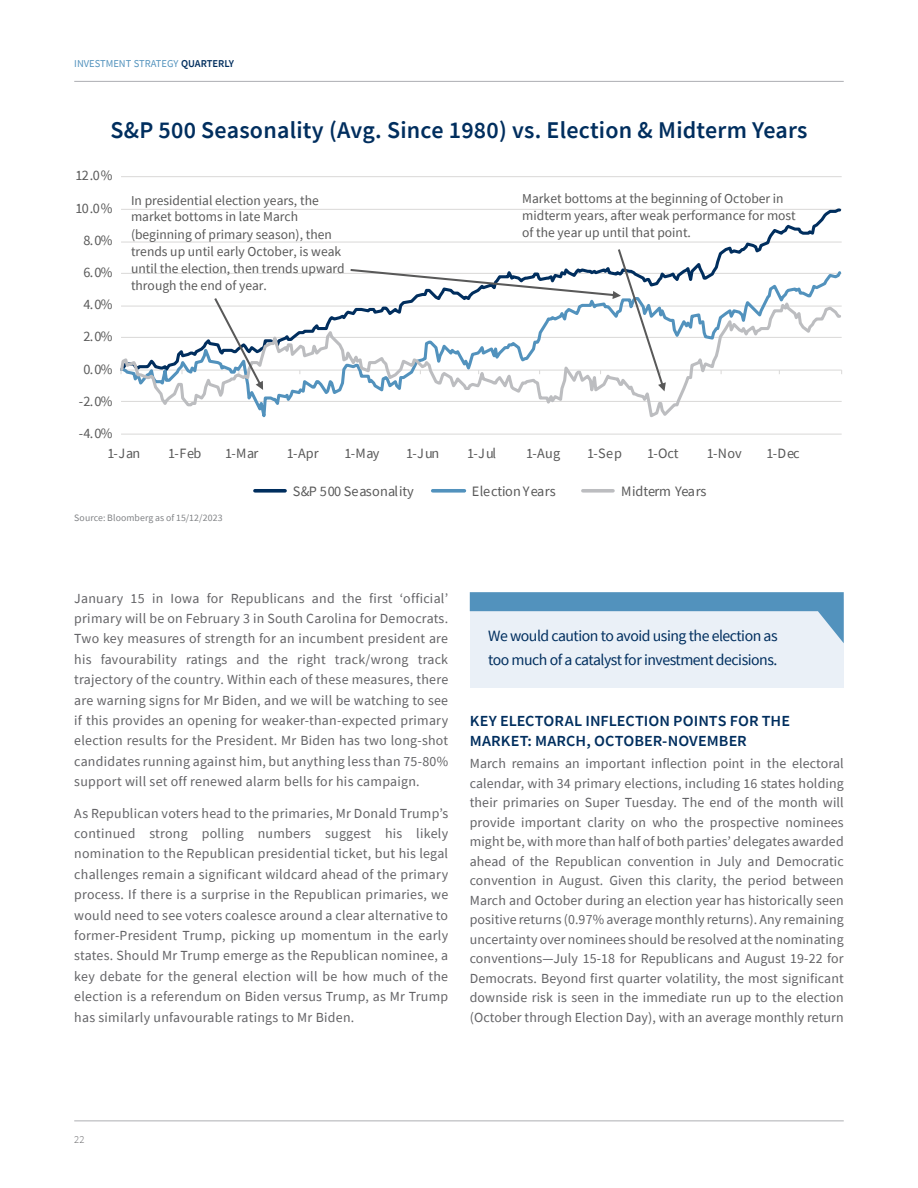
<style>
.page{position:relative;width:918px;height:1188px;background:#fff}
.page>*{position:absolute;margin:0;border:0;box-sizing:border-box;transform-origin:0 0}
.Body_copy_9_25_13{font:600 24px "Source Sans Pro";letter-spacing:.01em;color:#002e5e}
.Intro_Paragraph_-_BLUE{font:15.75px/24px "Source Sans Pro";letter-spacing:-.03em;color:#002e5e}
.First_Tier_Subhead{font:600 15.3px/19.5px "Source Sans Pro";letter-spacing:.005em;color:#002e5e;scale:1.05 1}
.t1{font:14.4px "Source Sans Pro";letter-spacing:-.005em;color:#595959}
.t2{font:14.25px "Source Sans Pro";letter-spacing:.01em;color:#595959}
.Body_copy_9_25_13-2{font:13.8px/20.4px "Source Sans Pro";letter-spacing:.02em;color:#636366;text-align:justify}
.t3{font:13.65px/16.4px "Source Sans Pro";color:#595959}
.t4{font:10.5px "Source Sans Pro";color:#5292bd}
.t5{font:300 10.5px "Source Sans Pro";color:#636366}
.Hedge___Disclaimer{font:9.75px "Source Sans Pro";letter-spacing:.01em;color:#808285}
.s1{font-weight:600;color:#002e5e}
</style>
<div class="page">
<hr style="left:74px;top:1120px;width:770px;height:1px;background:#adaeb2">
<hr style="left:74px;top:81px;width:770px;height:1px;background:#adaeb2">
<hr style="left:121px;top:176px;width:721px;height:1px;background:#dad9d8">
<svg style="left:121px;top:208px;width:721px;height:61px"></svg>
<svg style="left:121px;top:269px;width:721px;height:166px"></svg>
<svg style="left:120px;top:294px;width:722px;height:126px"></svg>
<svg style="left:255px;top:489px;width:30px;height:4px"></svg>
<svg style="left:433px;top:489px;width:31px;height:4px"></svg>
<svg style="left:583px;top:489px;width:30px;height:4px"></svg>
<svg style="left:214px;top:298px;width:49px;height:92px"></svg>
<svg style="left:351px;top:249px;width:315px;height:142px"></svg>
<div style="left:470px;top:599px;width:374px;height:89px;background:#eaf0f7"></div>
<svg style="left:470px;top:592px;width:374px;height:51px"></svg>
<p class="t4" style="left:74px;top:57px;width:161px">INVESTMENT STRATEGY <span class="s1">QUARTERLY</span></p>
<p class="Body_copy_9_25_13" style="left:110px;top:115px;width:699px">S&amp;P 500 Seasonality (Avg. Since 1980) vs. Election &amp; Midterm Years</p>
<p class="t2" style="left:76px;top:166px;width:38px">12.0%</p>
<p class="t2" style="left:76px;top:199px;width:38px">10.0%</p>
<p class="t2" style="left:84px;top:232px;width:31px">8.0%</p>
<p class="t2" style="left:84px;top:263px;width:31px">6.0%</p>
<p class="t2" style="left:84px;top:296px;width:31px">4.0%</p>
<p class="t2" style="left:84px;top:327px;width:31px">2.0%</p>
<p class="t2" style="left:84px;top:360px;width:31px">0.0%</p>
<p class="t2" style="left:79px;top:392px;width:35px">-2.0%</p>
<p class="t2" style="left:79px;top:424px;width:35px">-4.0%</p>
<p class="t3" style="left:131px;top:192px;width:189px">In presidential election years, the market bottoms in late March</p>
<p class="t3" style="left:131px;top:225px;width:212px;line-height:17.7px">(beginning of primary season), then trends up until early October, is weak</p>
<p class="t3" style="left:131px;top:259px;width:215px;line-height:17.7px">until the election, then trends upward through the end of year.</p>
<p class="t3" style="left:522px;top:190px;width:275px">Market bottoms at the beginning of October in midterm years, after weak performance for most</p>
<p class="t3" style="left:522px;top:224px;width:170px">of the year up until that point.</p>
<p class="t2" style="left:107px;top:444px;width:34px">1-Jan</p>
<p class="t2" style="left:168px;top:444px;width:35px">1-Feb</p>
<p class="t2" style="left:225px;top:444px;width:35px">1-Mar</p>
<p class="t2" style="left:287px;top:444px;width:33px">1-Apr</p>
<p class="t2" style="left:344px;top:444px;width:37px">1-May</p>
<p class="t2" style="left:406px;top:444px;width:34px">1-Jun</p>
<p class="t2" style="left:467px;top:444px;width:30px">1-Jul</p>
<p class="t2" style="left:526px;top:444px;width:35px">1-Aug</p>
<p class="t2" style="left:587px;top:444px;width:36px">1-Sep</p>
<p class="t2" style="left:647px;top:444px;width:33px">1-Oct</p>
<p class="t2" style="left:707px;top:444px;width:37px">1-Nov</p>
<p class="t2" style="left:767px;top:444px;width:35px">1-Dec</p>
<p class="t1" style="left:293px;top:482px;width:122px">S&amp;P 500 Seasonality</p>
<p class="t1" style="left:472px;top:482px;width:85px">ElectionYears</p>
<p class="t1" style="left:621px;top:482px;width:87px">Midterm Years</p>
<p class="Hedge___Disclaimer" style="left:74px;top:512px;width:150px">Source: Bloomberg as of 15/12/2023</p>
<p class="Body_copy_9_25_13-2" style="left:74px;top:588px;width:375px">January 15 in Iowa for Republicans and the first ‘official’ primary will be on February 3 in South Carolina for Democrats.<br>Two key measures of strength for an incumbent president are his favourability ratings and the right track/wrong track trajectory of the country. Within each of these measures, there are warning signs for Mr Biden, and we will be watching to see if this provides an opening for weaker-than-expected primary election results for the President. Mr Biden has two long-shot candidates running against him, but anything less than 75-80% support will set off renewed alarm bells for his campaign.</p>
<p class="Body_copy_9_25_13-2" style="left:74px;top:803px;width:376px">As Republican voters head to the primaries, Mr Donald Trump’s continued strong polling numbers suggest his likely nomination to the Republican presidential ticket, but his legal challenges remain a significant wildcard ahead of the primary process. If there is a surprise in the Republican primaries, we would need to see voters coalesce around a clear alternative to former-President Trump, picking up momentum in the early states. Should Mr Trump emerge as the Republican nominee, a key debate for the general election will be how much of the election is a referendum on Biden versus Trump, as Mr Trump has similarly unfavourable ratings to Mr Biden.</p>
<p class="Intro_Paragraph_-_BLUE" style="left:488px;top:624px;width:291px">We would caution to avoid using the election as too much of a catalyst for investment decisions.</p>
<p class="First_Tier_Subhead" style="left:470px;top:711px;width:307px">KEY ELECTORAL INFLECTION POINTS FOR THE<br>MARKET: MARCH, OCTOBER-NOVEMBER</p>
<p class="Body_copy_9_25_13-2" style="left:470px;top:754px;width:376px;line-height:19.5px">March remains an important inflection point in the electoral calendar, with 34 primary elections, including 16 states holding their primaries on Super Tuesday. The end of the month will provide important clarity on who the prospective nominees might be, with more than half of both parties’ delegates awarded ahead of the Republican convention in July and Democratic convention in August. Given this clarity, the period between March and October during an election year has historically seen positive returns (0.97% average monthly returns). Any remaining uncertainty over nominees should be resolved at the nominating conventions—July 15-18 for Republicans and August 19-22 for Democrats. Beyond first quarter volatility, the most significant downside risk is seen in the immediate run up to the election (October through Election Day), with an average monthly return</p>
<p class="t5" style="left:74px;top:1133px;width:12px">22</p>
</div>
